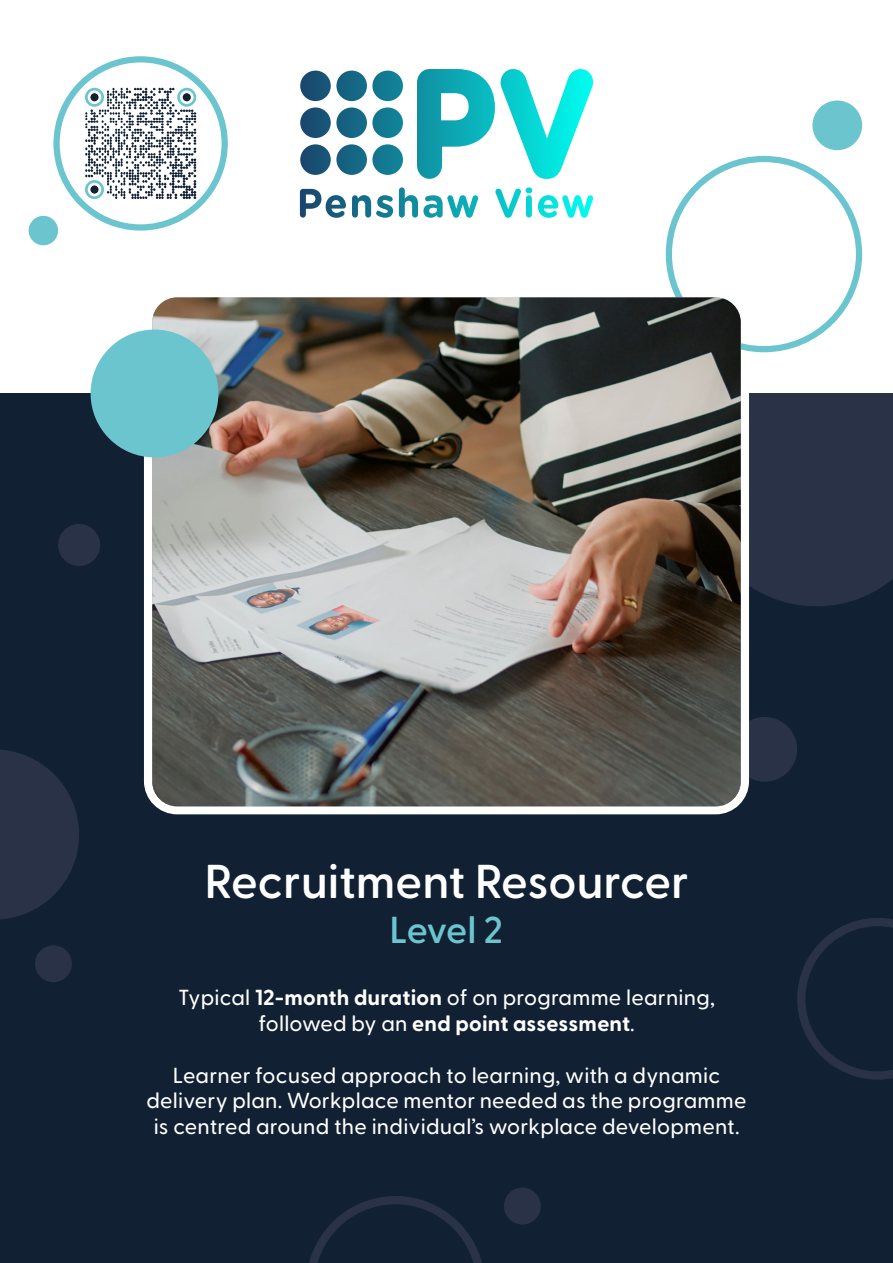
<style>
.page{position:relative;width:893px;height:1263px;background:#fff}
.page>*{position:absolute;margin:0;border:0;box-sizing:border-box;transform-origin:0 0}
.t1{font:600 47.4px "Greycliff CF";color:#fff}
.t2{font:600 37.5px "Greycliff CF";letter-spacing:-.03em;color:#6bc5cf}
.t3{font:500 21.75px/25.8px "Greycliff CF";letter-spacing:.01em;color:#fff;text-align:center}
.s1{font-weight:700}
</style>
<div class="page">
<div style="left:0;top:393px;width:893px;height:870px;background:#112033"></div>
<svg style="left:0;top:750px;width:79px;height:170px"></svg>
<svg style="left:797px;top:918px;width:96px;height:161px"></svg>
<div style="left:749px;top:393px;width:144px;height:213px;background:#293246"></div>
<div style="left:732px;top:717px;width:65px;height:65px;background:#293246;border-radius:50%"></div>
<div style="left:144px;top:290px;width:605px;height:524px;border:8px solid #fff;border-radius:29px"></div>
<div style="left:58px;top:524px;width:42px;height:42px;background:#293246;border-radius:50%"></div>
<div style="left:666px;top:156px;width:196px;height:196px;border:6px solid #6bc5cf;border-radius:50%"></div>
<img style="left:152px;top:297px;width:589px;height:509px">
<svg style="left:300px;top:187px;width:287px;height:31px"></svg>
<svg style="left:417px;top:69px;width:78px;height:110px"></svg>
<svg style="left:501px;top:69px;width:92px;height:110px"></svg>
<div style="left:300px;top:71px;width:31px;height:30px;background:#194f73;border-radius:15px"></div>
<div style="left:336px;top:71px;width:31px;height:30px;background:#166684;border-radius:15px"></div>
<div style="left:372px;top:71px;width:31px;height:30px;background:#127c94;border-radius:15px"></div>
<div style="left:372px;top:107px;width:31px;height:31px;background:#127c94;border-radius:15px"></div>
<div style="left:336px;top:107px;width:31px;height:31px;background:#166684;border-radius:15px"></div>
<div style="left:300px;top:107px;width:31px;height:31px;background:#194f73;border-radius:15px"></div>
<div style="left:372px;top:144px;width:31px;height:31px;background:#127c94;border-radius:15px"></div>
<div style="left:336px;top:144px;width:31px;height:31px;background:#166684;border-radius:15px"></div>
<svg style="left:300px;top:144px;width:31px;height:31px"></svg>
<div style="left:91px;top:330px;width:127px;height:127px;background:#6bc5cf;border-radius:50%"></div>
<div style="left:812px;top:101px;width:50px;height:49px;background:#6bc5cf;border-radius:50%"></div>
<div style="left:35px;top:945px;width:37px;height:37px;background:#293246;border-radius:50%"></div>
<div style="left:504px;top:1187px;width:37px;height:37px;background:#293246;border-radius:50%"></div>
<div style="left:29px;top:216px;width:29px;height:29px;background:#6bc5cf;border-radius:50%"></div>
<svg style="left:309px;top:1196px;width:173px;height:67px"></svg>
<svg style="left:85px;top:88px;width:111px;height:111px"></svg>
<div style="left:53px;top:56px;width:175px;height:175px;border:6px solid #6bc5cf;border-radius:50%"></div>
<h1 class="t1" style="left:205px;top:845px;width:486px">Recruitment Resourcer</h1>
<h2 class="t2" style="left:390px;top:901px;width:115px">Level 2</h2>
<p class="t3" style="left:178px;top:983px;width:538px">Typical <span class="s1">12-month duration</span> of on programme learning, followed by an <span class="s1">end point assessment</span>.</p>
<p class="t3" style="left:146px;top:1061px;width:601px">Learner focused approach to learning, with a dynamic delivery plan. Workplace mentor needed as the programme is centred around the individual’s workplace development.</p>
</div>
